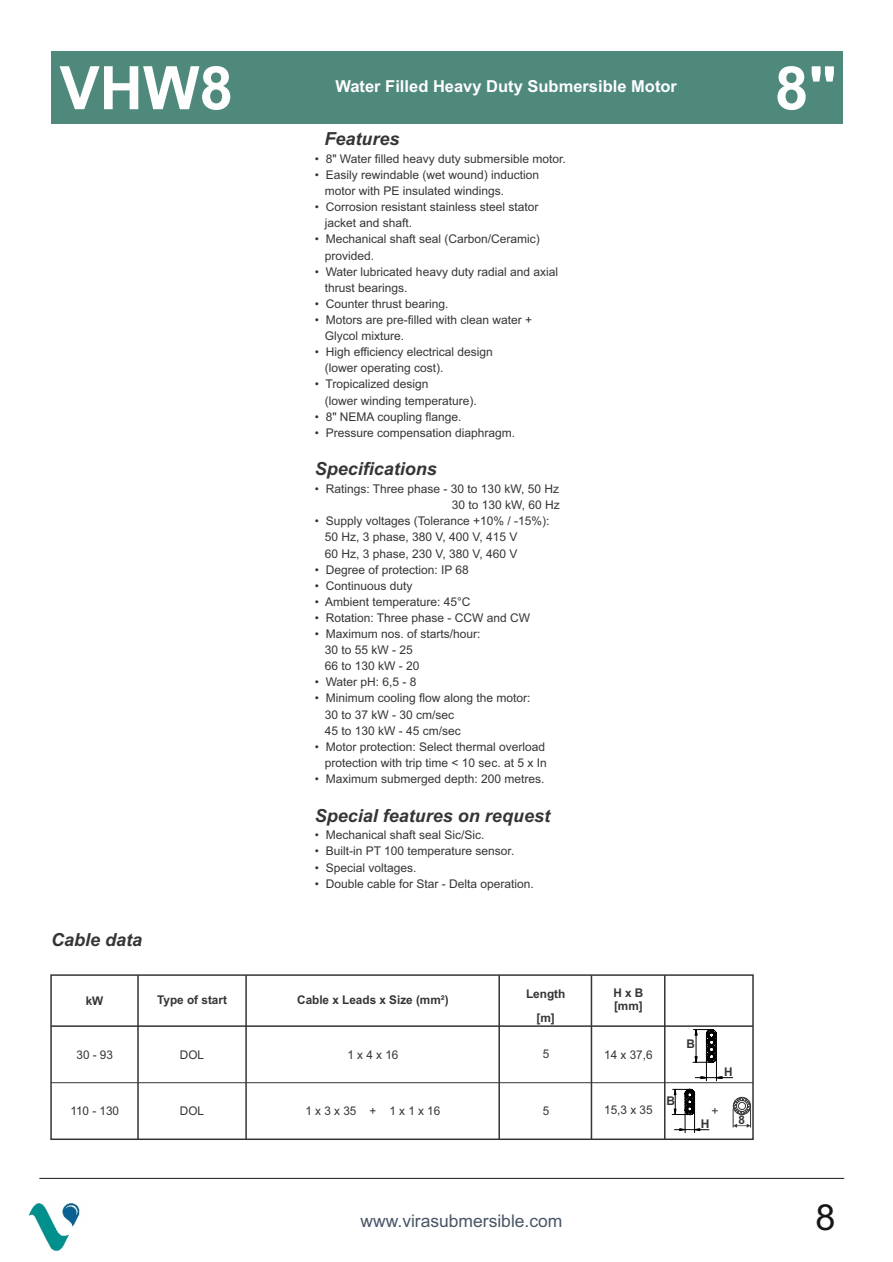
<style>
.page{position:relative;width:893px;height:1262px;background:#fff}
.page>*{position:absolute;margin:0;border:0;box-sizing:border-box;transform-origin:0 0}
.t1{font:700 60px "Arial";color:#fefefe}
.t2{font:36px "Arial";color:#151616}
.t3{font:italic 700 18px "Arial";color:#373435}
.t4{font:17.4px "Arial";color:#485667}
.t5{font:700 16.5px "Arial";color:#fefefe}
.t6{font:12px/16px "Arial";color:#373435}
.t7{font:700 12px/13.4px "Arial";color:#373435}
</style>
<div class="page">
<div style="left:51px;top:52px;width:791px;height:72px;background:#4e897c"></div>
<img style="left:28px;top:1203px;width:52px;height:49px">
<hr style="left:39px;top:1177px;width:805px;height:1px;background:#151616">
<div style="left:50px;top:974px;width:703px;height:166px;border:2px solid #373435"></div>
<hr style="left:498px;top:975px;width:2px;height:164px;background:#373435">
<hr style="left:590px;top:975px;width:2px;height:164px;background:#373435">
<hr style="left:664px;top:975px;width:1px;height:164px;background:#373435">
<hr style="left:245px;top:975px;width:2px;height:164px;background:#373435">
<hr style="left:137px;top:975px;width:2px;height:164px;background:#373435">
<hr style="left:51px;top:1025px;width:702px;height:1px;background:#373435">
<hr style="left:51px;top:1082px;width:702px;height:1px;background:#373435">
<svg style="left:671px;top:1020px;width:80px;height:113px"></svg>
<h1 class="t1" style="left:60px;top:65px;width:175px">VHW8</h1>
<h1 class="t1" style="left:775px;top:66px;width:63px">8"</h1>
<h3 class="t5" style="left:335px;top:80px;width:343px">Water Filled Heavy Duty Submersible Motor</h3>
<h3 class="t3" style="left:51px;top:933px;width:93px">Cable data</h3>
<h3 class="t3" style="left:324px;top:132px;width:77px">Features</h3>
<p class="t6" style="left:315px;top:152px;width:252px">• 8" Water filled heavy duty submersible motor.</p>
<p class="t6" style="left:325px;top:168px;width:216px;text-indent:-10px">• Easily rewindable (wet wound) induction motor with PE insulated windings.</p>
<p class="t6" style="left:325px;top:200px;width:215px;text-indent:-10px">• Corrosion resistant stainless steel stator jacket and shaft.</p>
<p class="t6" style="left:325px;top:232px;width:216px;text-indent:-10px">• Mechanical shaft seal (Carbon/Ceramic) provided.</p>
<p class="t6" style="left:325px;top:264px;width:235px;text-indent:-10px">• Water lubricated heavy duty radial and axial thrust bearings.</p>
<p class="t6" style="left:315px;top:297px;width:135px">• Counter thrust bearing.</p>
<p class="t6" style="left:325px;top:313px;width:209px;text-indent:-10px">• Motors are pre-filled with clean water +<br>Glycol mixture.</p>
<p class="t6" style="left:325px;top:345px;width:169px;text-indent:-10px">• High efficiency electrical design (lower operating cost).</p>
<p class="t6" style="left:325px;top:377px;width:154px;text-indent:-10px">• Tropicalized design<br>(lower winding temperature).</p>
<p class="t6" style="left:315px;top:409px;width:148px">• 8" NEMA coupling flange.</p>
<p class="t6" style="left:315px;top:425px;width:202px">• Pressure compensation diaphragm.</p>
<h3 class="t3" style="left:315px;top:462px;width:124px">Specifications</h3>
<p class="t6" style="left:315px;top:482px;width:246px;text-align:right">• Ratings: Three phase - 30 to 130 kW, 50 Hz<br>30 to 130 kW, 60 Hz</p>
<p class="t6" style="left:325px;top:514px;width:226px;text-indent:-10px">• Supply voltages (Tolerance +10% / -15%):<br>50 Hz, 3 phase, 380 V, 400 V, 415 V<br>60 Hz, 3 phase, 230 V, 380 V, 460 V</p>
<p class="t6" style="left:315px;top:562px;width:156px">• Degree of protection: IP 68</p>
<p class="t6" style="left:315px;top:578px;width:99px">• Continuous duty</p>
<p class="t6" style="left:315px;top:594px;width:157px">• Ambient temperature: 45°C</p>
<p class="t6" style="left:315px;top:611px;width:217px">• Rotation: Three phase - CCW and CW</p>
<p class="t6" style="left:325px;top:627px;width:157px;text-indent:-10px">• Maximum nos. of starts/hour:<br>30 to 55 kW - 25<br>66 to 130 kW - 20</p>
<p class="t6" style="left:315px;top:675px;width:103px">• Water pH: 6,5 - 8</p>
<p class="t6" style="left:325px;top:691px;width:207px;text-indent:-10px">• Minimum cooling flow along the motor:<br>30 to 37 kW - 30 cm/sec<br>45 to 130 kW - 45 cm/sec</p>
<p class="t6" style="left:315px;top:739px;width:233px;text-align:right">• Motor protection: Select thermal overload protection with trip time &lt; 10 sec. at 5 x In</p>
<p class="t6" style="left:315px;top:772px;width:231px">• Maximum submerged depth: 200 metres.</p>
<h3 class="t3" style="left:315px;top:808px;width:237px">Special features on request</h3>
<p class="t6" style="left:315px;top:828px;width:171px">• Mechanical shaft seal Sic/Sic.</p>
<p class="t6" style="left:315px;top:844px;width:201px">• Built-in PT 100 temperature sensor.</p>
<p class="t6" style="left:315px;top:860px;width:103px">• Special voltages.</p>
<p class="t6" style="left:315px;top:876px;width:220px">• Double cable for Star - Delta operation.</p>
<p class="t7" style="left:86px;top:995px;width:19px">kW</p>
<p class="t7" style="left:297px;top:994px;width:153px">Cable x Leads x Size (mm²)</p>
<p class="t7" style="left:613px;top:987px;width:32px">H x B [mm]</p>
<p class="t7" style="left:526px;top:982px;width:41px;line-height:24.2px;text-align:center">Length [m]</p>
<p class="t7" style="left:157px;top:994px;width:71px">Type of start</p>
<p class="t6" style="left:76px;top:1047px;width:38px">30 - 93</p>
<p class="t6" style="left:180px;top:1047px;width:26px">DOL</p>
<p class="t6" style="left:347px;top:1047px;width:52px">1 x 4 x 16</p>
<p class="t6" style="left:542px;top:1047px;width:8px">5</p>
<p class="t6" style="left:604px;top:1047px;width:50px">14 x 37,6</p>
<p class="t6" style="left:70px;top:1104px;width:50px">110 - 130</p>
<p class="t6" style="left:180px;top:1104px;width:26px">DOL</p>
<p class="t6" style="left:305px;top:1104px;width:136px">1 x 3 x 35 + 1 x 1 x 16</p>
<p class="t6" style="left:542px;top:1104px;width:8px">5</p>
<p class="t6" style="left:604px;top:1103px;width:50px">15,3 x 35</p>
<p class="t7" style="left:666px;top:1095px;width:10px">B</p>
<p class="t7" style="left:686px;top:1038px;width:10px">B</p>
<p class="t7" style="left:724px;top:1066px;width:10px">H</p>
<p class="t6" style="left:711px;top:1104px;width:9px">+</p>
<p class="t7" style="left:701px;top:1118px;width:10px">H</p>
<p class="t7" style="left:738px;top:1114px;width:8px">8</p>
<h3 class="t4" style="left:360px;top:1214px;width:203px">www.virasubmersible.com</h3>
<h2 class="t2" style="left:815px;top:1204px;width:22px">8</h2>
</div>
